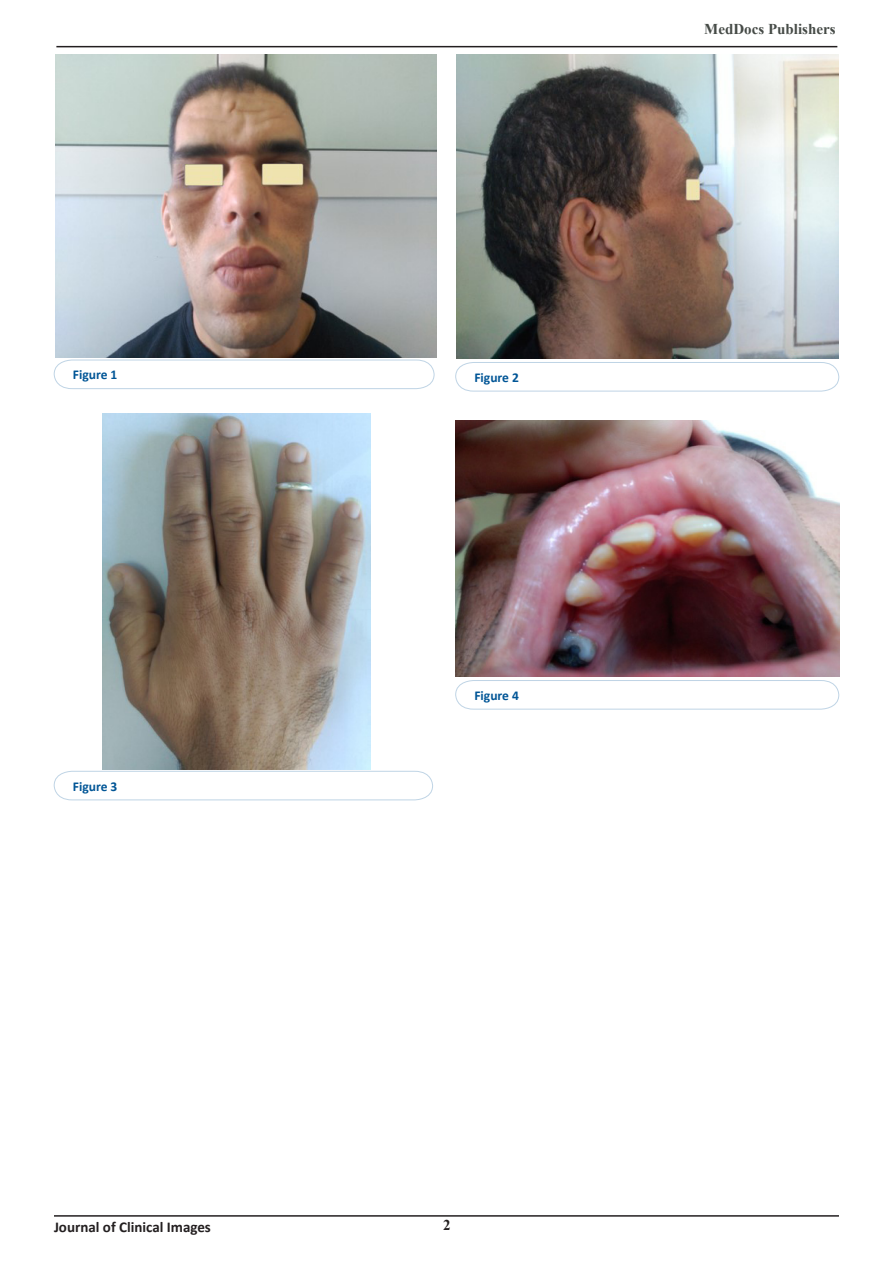
<style>
.page{position:relative;width:893px;height:1263px;background:#fff}
.page>*{position:absolute;margin:0;border:0;box-sizing:border-box;transform-origin:0 0}
.t1{font:700 15px "Calibri";color:#231f20}
.t2{font:700 15px "Times New Roman";color:#464b47}
.t3{font:700 15px "Times New Roman";color:#231f20}
.t4{font:700 13.5px "Calibri";color:#005596}
</style>
<div class="page">
<hr style="left:56px;top:46px;width:781px;height:1px;background:#231f20">
<hr style="left:54px;top:1215px;width:785px;height:2px;background:#231f20">
<img style="left:55px;top:54px;width:381px;height:303px">
<img style="left:456px;top:54px;width:383px;height:305px">
<img style="left:102px;top:413px;width:269px;height:357px">
<img style="left:455px;top:420px;width:385px;height:256px">
<svg style="left:54px;top:360px;width:380px;height:29px"></svg>
<svg style="left:455px;top:362px;width:384px;height:29px"></svg>
<svg style="left:54px;top:771px;width:379px;height:29px"></svg>
<svg style="left:455px;top:680px;width:384px;height:29px"></svg>
<p class="t4" style="left:73px;top:366px;width:46px">Figure 1</p>
<p class="t4" style="left:474px;top:369px;width:46px">Figure 2</p>
<p class="t4" style="left:73px;top:777px;width:46px">Figure 3</p>
<p class="t1" style="left:54px;top:1217px;width:158px">Journal of Clinical Images</p>
<p class="t4" style="left:474px;top:687px;width:46px">Figure 4</p>
<p class="t3" style="left:443px;top:1215px;width:9px">2</p>
<p class="t2" style="left:704px;top:19px;width:133px">MedDocs Publishers</p>
</div>
